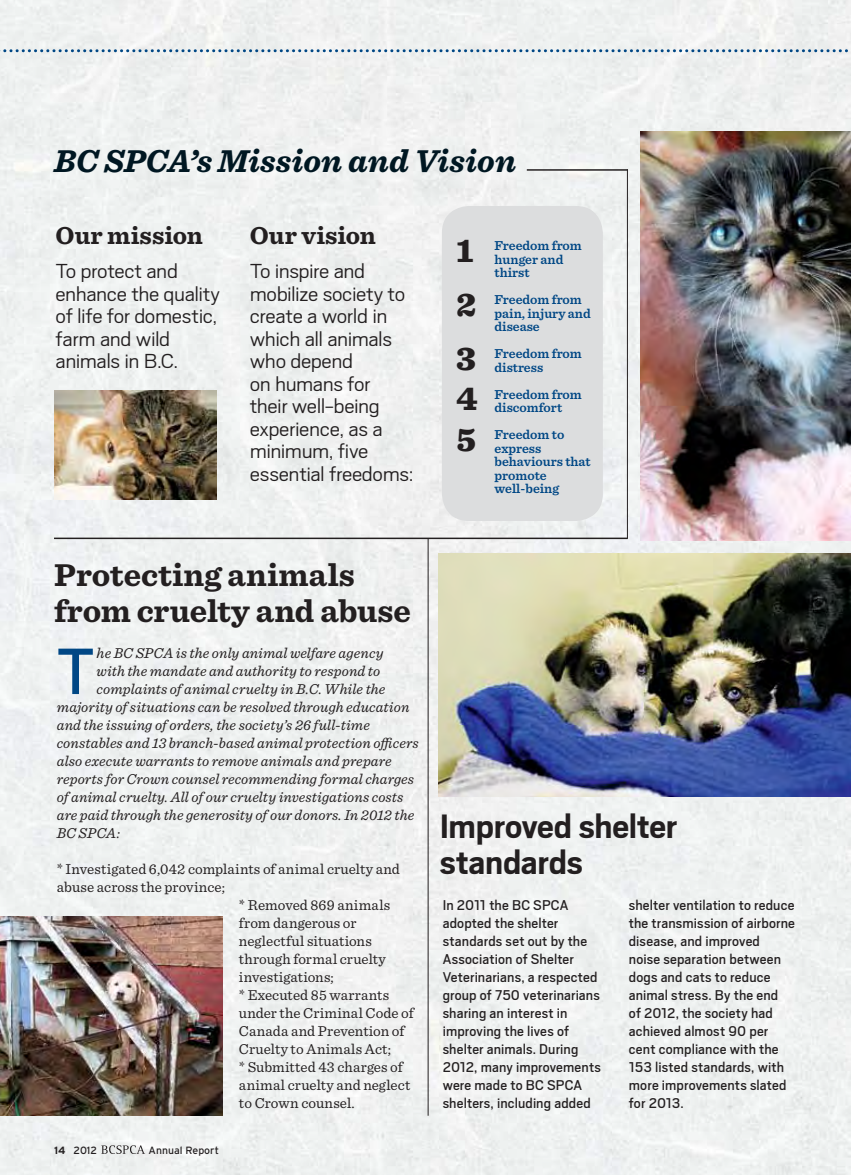
<style>
.page{position:relative;width:851px;height:1175px;background:#fff}
.page>*{position:absolute;margin:0;border:0;box-sizing:border-box;transform-origin:0 0}
.t1{font:72.45px "Scout";color:#004785}
.t2{font:700 37.5px/36px "Scout";letter-spacing:-.01em;color:#231f20}
.t3{font:900 34.5px/54px "Sentinel";color:#231f20;text-align:justify}
.t4{font:700 33px/36px "Sentinel";color:#231f20}
.t5{font:italic 700 33px "Sentinel";letter-spacing:.005em;color:#001722}
.t6{font:700 25.5px "Sentinel";color:#231f20}
.t7{font:300 22.5px/22.5px "Scout";letter-spacing:-.02em;color:#231f20;scale:1.1 1}
.t8{font:15.75px/18px "Scout";letter-spacing:.01em;color:#231f20}
.t9{font:italic 15px "Sentinel";letter-spacing:.005em;color:#231f20}
.t10{font:15px "Sentinel";letter-spacing:.005em;color:#231f20}
.t11{font:600 13.5px/13.5px "Sentinel";color:#004785}
.t12{font:10.5px "Interstate";color:#231f20}
.s1{font-weight:700}
</style>
<div class="page">
<div style="left:0;top:0;width:850px;height:1174px;background:#eff1f1"></div>
<img style="left:640px;top:131px;width:210px;height:409px">
<img style="left:438px;top:554px;width:412px;height:242px">
<img style="left:0;top:916px;width:222px;height:199px">
<img style="left:54px;top:390px;width:162px;height:109px">
<div style="left:442px;top:206px;width:161px;height:315px;background:#dcddde;border-radius:27px"></div>
<hr style="left:627px;top:169px;width:1px;height:369px;background:#231f20">
<svg style="left:101px;top:1145px;width:44px;height:8px"></svg>
<hr style="left:526px;top:169px;width:101px;height:2px;background:#231f20">
<hr style="left:428px;top:538px;width:1px;height:577px;background:#231f20">
<hr style="left:54px;top:537px;width:573px;height:2px;background:#231f20">
<svg style="left:0;top:49px;width:851px;height:3px"></svg>
<p class="t5" style="left:54px;top:135px;width:463px">BC SPCA’s Mission and Vision</p>
<p class="t6" style="left:56px;top:215px;width:149px">Our mission</p>
<p class="t7" style="left:56px;top:259px;width:151px">To protect and enhance the quality of life for domestic, farm and wild animals in B.C.</p>
<p class="t6" style="left:250px;top:215px;width:128px">Our vision</p>
<p class="t7" style="left:250px;top:259px;width:150px">To inspire and mobilize society to create a world in which all animals who depend<br>on humans for their well-being experience, as a minimum, five essential freedoms:</p>
<p class="t3" style="left:456px;top:222px;width:22px">1<br>2<br>3</p>
<p class="t3" style="left:456px;top:377px;width:23px;line-height:40.5px">4<br>5</p>
<p class="t11" style="left:494px;top:238px;width:89px">Freedom from hunger and thirst</p>
<p class="t11" style="left:494px;top:292px;width:98px">Freedom from pain, injury and disease</p>
<p class="t11" style="left:494px;top:346px;width:89px">Freedom from distress</p>
<p class="t11" style="left:494px;top:386px;width:89px">Freedom from discomfort</p>
<p class="t11" style="left:494px;top:427px;width:98px">Freedom to express behaviours that promote well-being</p>
<p class="t4" style="left:54px;top:555px;width:358px">Protecting animals from cruelty and abuse</p>
<p class="t1" style="left:57px;top:624px;width:39px">T</p>
<p class="t9" style="left:97px;top:641px;width:288px">he BC SPCA is the only animal welfare agency</p>
<p class="t9" style="left:97px;top:659px;width:285px">with the mandate and authority to respond to</p>
<p class="t9" style="left:97px;top:677px;width:290px">complaints of animal cruelty in B.C. While the</p>
<p class="t9" style="left:57px;top:695px;width:354px">majority of situations can be resolved through education</p>
<p class="t9" style="left:57px;top:713px;width:314px">and the issuing of orders, the society’s 26 full-time</p>
<p class="t9" style="left:57px;top:731px;width:363px">constables and 13 branch-based animal protection officers</p>
<p class="t9" style="left:57px;top:749px;width:336px">also execute warrants to remove animals and prepare</p>
<p class="t9" style="left:57px;top:767px;width:359px">reports for Crown counsel recommending formal charges</p>
<p class="t9" style="left:57px;top:785px;width:348px">of animal cruelty. All of our cruelty investigations costs</p>
<p class="t9" style="left:57px;top:803px;width:359px">are paid through the generosity of our donors. In 2012 the</p>
<p class="t9" style="left:57px;top:821px;width:65px">BC SPCA:</p>
<p class="t10" style="left:57px;top:857px;width:344px">* Investigated 6,042 complaints of animal cruelty and</p>
<p class="t10" style="left:57px;top:875px;width:170px">abuse across the province;</p>
<p class="t10" style="left:239px;top:893px;width:153px">* Removed 869 animals</p>
<p class="t10" style="left:239px;top:911px;width:119px">from dangerous or</p>
<p class="t10" style="left:239px;top:929px;width:134px">neglectful situations</p>
<p class="t10" style="left:239px;top:947px;width:148px">through formal cruelty</p>
<p class="t10" style="left:239px;top:965px;width:96px">investigations;</p>
<p class="t10" style="left:239px;top:983px;width:152px">* Executed 85 warrants</p>
<p class="t10" style="left:239px;top:1001px;width:176px">under the Criminal Code of</p>
<p class="t10" style="left:239px;top:1019px;width:167px">Canada and Prevention of</p>
<p class="t10" style="left:239px;top:1037px;width:153px">Cruelty to Animals Act;</p>
<p class="t10" style="left:239px;top:1055px;width:165px">* Submitted 43 charges of</p>
<p class="t10" style="left:239px;top:1073px;width:173px">animal cruelty and neglect</p>
<p class="t10" style="left:239px;top:1091px;width:117px">to Crown counsel.</p>
<p class="t12" style="left:54px;top:1144px;width:45px"><span class="s1">14</span> 2012</p>
<p class="t12" style="left:149px;top:1144px;width:72px">Annual Report</p>
<p class="t2" style="left:440px;top:806px;width:239px">Improved shelter standards</p>
<p class="t8" style="left:442px;top:895px;width:160px">In 2011 the BC SPCA adopted the shelter standards set out by the<br>Association of Shelter<br>Veterinarians, a respected group of 750 veterinarians sharing an interest in improving the lives of shelter animals. During<br>2012, many improvements were made to BC SPCA shelters, including added</p>
<p class="t8" style="left:629px;top:895px;width:168px">shelter ventilation to reduce the transmission of airborne disease, and improved noise separation between dogs and cats to reduce animal stress. By the end<br>of 2012, the society had achieved almost 90 per cent compliance with the<br>153 listed standards, with more improvements slated for 2013.</p>
</div>
